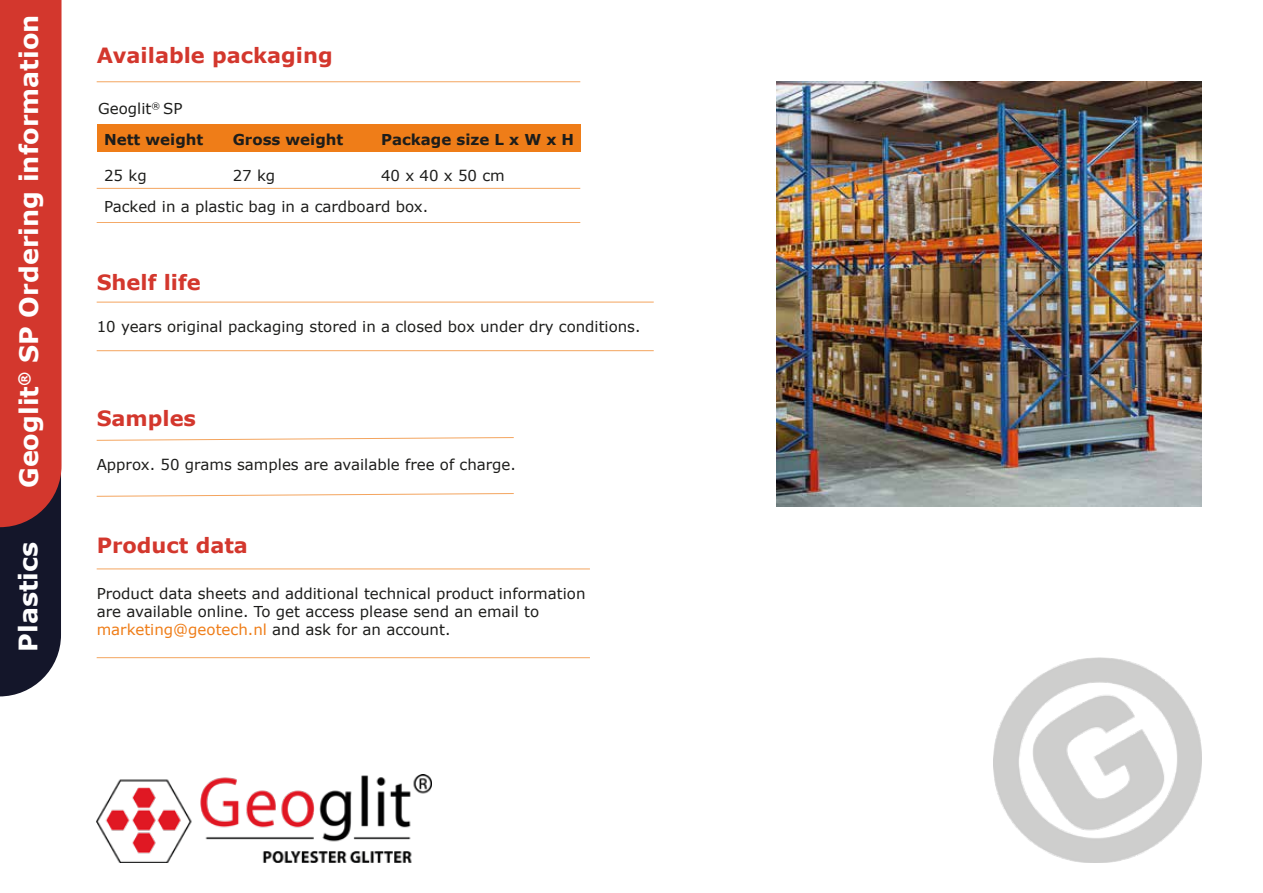
<style>
.page{position:relative;width:1263px;height:893px;background:#fff}
.page>*{position:absolute;margin:0;border:0;box-sizing:border-box;transform-origin:0 0}
.t1{font:700 25.5px "Verdana";color:#fff}
.t2{font:700 21px "Verdana";color:#d3372d}
.t3{font:15px/18px "Verdana";color:#1d1d1b}
.t4{font:700 15px "Verdana";color:#1d1d1b}
.s1{color:#ef7d18}
</style>
<div class="page">
<svg style="left:0;top:0;width:62px;height:696px;background:#a53230"></svg>
<div style="left:97px;top:124px;width:483px;height:28px;background:#ef7d18"></div>
<hr style="left:97px;top:81px;width:483px;height:1px;background:#ef7d18">
<svg style="left:97px;top:437px;width:417px;height:4px"></svg>
<svg style="left:97px;top:493px;width:417px;height:4px"></svg>
<hr style="left:97px;top:569px;width:493px;height:1px;background:#ef7d18">
<img style="left:993px;top:657px;width:208px;height:205px">
<hr style="left:97px;top:302px;width:557px;height:1px;background:#ef7d18">
<hr style="left:97px;top:188px;width:483px;height:1px;background:#ef7d18">
<hr style="left:97px;top:222px;width:483px;height:1px;background:#ef7d18">
<hr style="left:97px;top:350px;width:557px;height:1px;background:#ef7d18">
<hr style="left:97px;top:657px;width:493px;height:1px;background:#ef7d18">
<img style="left:776px;top:82px;width:425px;height:425px">
<img style="left:97px;top:775px;width:334px;height:87px">
<h1 class="t1" style="left:11px;top:488px;width:475px;rotate:-90deg">Geoglit<sup>®</sup> SP Ordering information</h1>
<h1 class="t1" style="left:10px;top:652px;width:112px;rotate:-90deg">Plastics</h1>
<h2 class="t2" style="left:97px;top:41px;width:238px">Available packaging</h2>
<p class="t3" style="left:98px;top:99px;width:86px">Geoglit<sup>®</sup> SP</p>
<p class="t4" style="left:104px;top:129px;width:101px">Nett weight</p>
<p class="t3" style="left:104px;top:166px;width:44px">25 kg</p>
<p class="t4" style="left:233px;top:129px;width:112px">Gross weight</p>
<p class="t3" style="left:233px;top:166px;width:44px">27 kg</p>
<p class="t4" style="left:381px;top:129px;width:195px">Package size L x W x H</p>
<p class="t3" style="left:381px;top:166px;width:125px">40 x 40 x 50 cm</p>
<p class="t3" style="left:104px;top:198px;width:326px">Packed in a plastic bag in a cardboard box.</p>
<h2 class="t2" style="left:97px;top:267px;width:106px">Shelf life</h2>
<p class="t3" style="left:97px;top:317px;width:545px">10 years original packaging stored in a closed box under dry conditions.</p>
<h2 class="t2" style="left:97px;top:404px;width:101px">Samples</h2>
<p class="t3" style="left:97px;top:456px;width:421px">Approx. 50 grams samples are available free of charge.</p>
<h2 class="t2" style="left:97px;top:531px;width:153px">Product data</h2>
<p class="t3" style="left:97px;top:584px;width:490px">Product data sheets and additional technical product information are available online. To get access please send an email to <span class="s1">marketing@geotech.nl</span> and ask for an account.</p>
</div>
